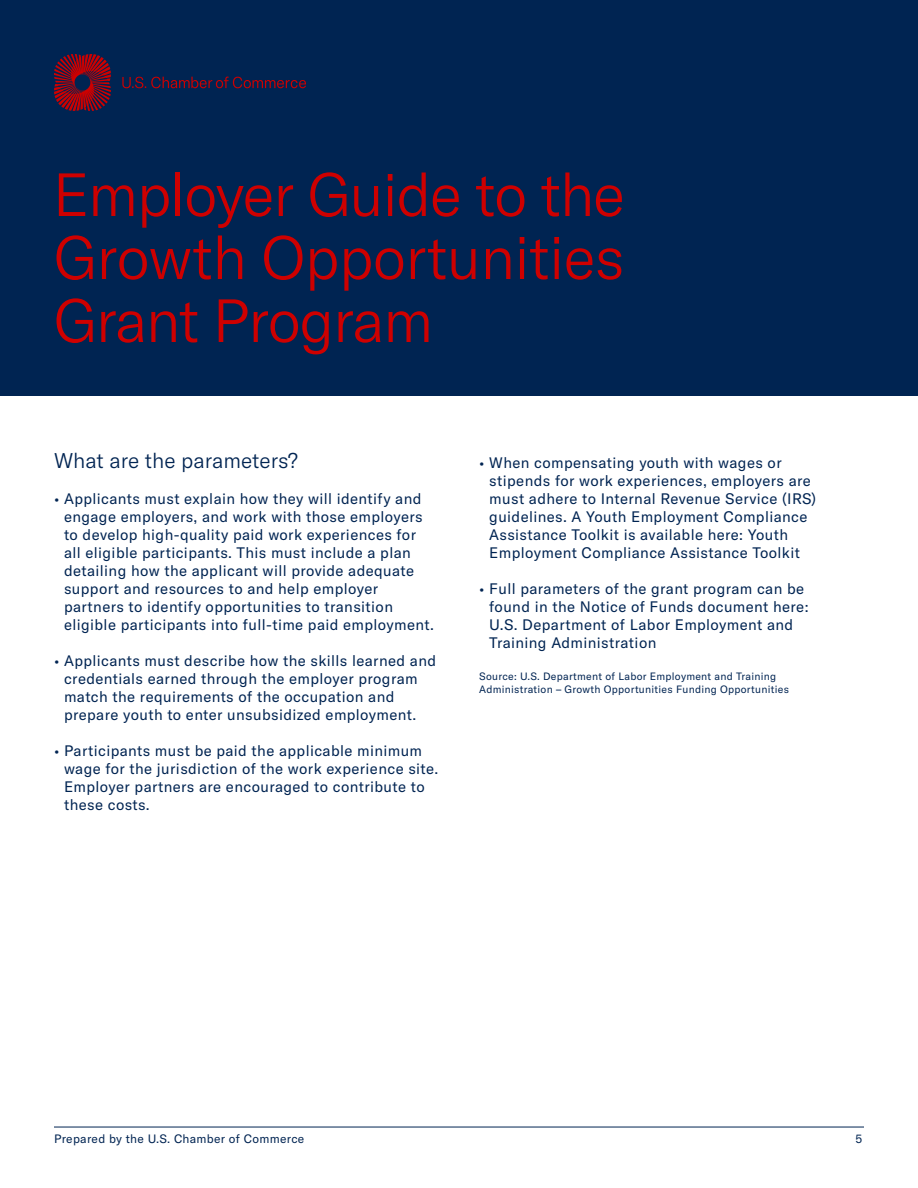
<style>
.page{position:relative;width:918px;height:1188px;background:#fff}
.page>*{position:absolute;margin:0;border:0;box-sizing:border-box;transform-origin:0 0}
.t1{font:300 60px/63px "GT America";letter-spacing:-.025em;color:#ce0000;text-align:justify}
.t2{font:300 21px "GT America";color:#002452}
.t3{font:15px/18px "GT America";letter-spacing:.025em;color:#002452}
.t4{font:12px "GT America";letter-spacing:.025em;color:#002452}
.t5{font:10.5px/13.5px "GT America";letter-spacing:.025em;color:#002452}
</style>
<div class="page">
<hr style="left:54px;top:1127px;width:810px;height:1px;background:#002452">
<div style="left:0;top:0;width:918px;height:396px;background:#002452"></div>
<svg style="left:54px;top:54px;width:57px;height:57px"></svg>
<svg style="left:122px;top:77px;width:184px;height:11px"></svg>
<h1 class="t1" style="left:53px;top:163px;width:574px">Employer Guide to the Growth Opportunities Grant Program</h1>
<h2 class="t2" style="left:54px;top:448px;width:245px">What are the parameters?</h2>
<p class="t3" style="left:64px;top:490px;width:371px;text-indent:-10px">• Applicants must explain how they will identify and engage employers, and work with those employers to develop high-quality paid work experiences for all eligible participants. This must include a plan detailing how the applicant will provide adequate support and resources to and help employer partners to identify opportunities to transition eligible participants into full-time paid employment.</p>
<p class="t3" style="left:64px;top:652px;width:374px;text-indent:-10px">• Applicants must describe how the skills learned and credentials earned through the employer program match the requirements of the occupation and prepare youth to enter unsubsidized employment.</p>
<p class="t3" style="left:64px;top:742px;width:376px;text-indent:-10px">• Participants must be paid the applicable minimum wage for the jurisdiction of the work experience site.<br>Employer partners are encouraged to contribute to these costs.</p>
<p class="t3" style="left:489px;top:454px;width:328px;text-indent:-10px">• When compensating youth with wages or stipends for work experiences, employers are must adhere to Internal Revenue Service (IRS) guidelines. A Youth Employment Compliance Assistance Toolkit is available here: Youth Employment Compliance Assistance Toolkit</p>
<p class="t3" style="left:489px;top:580px;width:321px;text-indent:-10px">• Full parameters of the grant program can be found in the Notice of Funds document here:<br>U.S. Department of Labor Employment and Training Administration</p>
<p class="t5" style="left:479px;top:669px;width:311px">Source: U.S. Department of Labor Employment and Training<br>Administration – Growth Opportunities Funding Opportunities</p>
<p class="t4" style="left:54px;top:1132px;width:252px">Prepared by the U.S. Chamber of Commerce</p>
<p class="t4" style="left:855px;top:1132px;width:8px">5</p>
</div>
